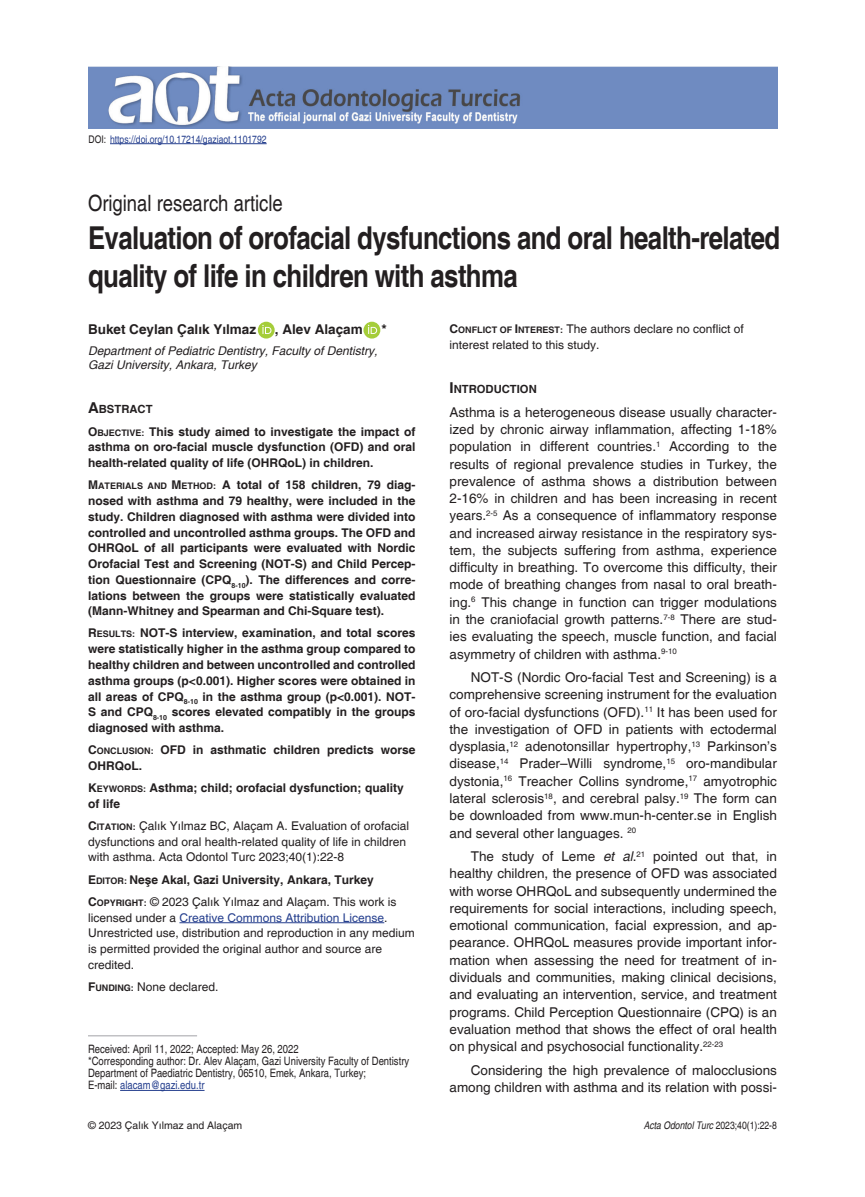
<style>
.page{position:relative;width:865px;height:1197px;background:#fff}
.page>*{position:absolute;margin:0;border:0;box-sizing:border-box;transform-origin:0 0}
.t1{font:700 condensed 31.5px/38.2px "Helvetica";letter-spacing:-.02em;color:#231f20}
.t2{font:condensed 22.5px "Helvetica";color:#231f20}
.t3{font:13.5px/17.2px "Helvetica";color:#231f20;text-align:justify}
.t4{font:700 13.5px "Helvetica";color:#231f20}
.t5{font:700 12px/15.8px "Helvetica";color:#231f20;text-align:justify}
.t6{font:12px/15.8px "Helvetica";color:#231f20}
.t7{font:italic 12px/14.2px "Helvetica";color:#231f20}
.t8{font:condensed 11.55px/12px "Helvetica";color:#231f20}
.t9{font:700 11.25px "Helvetica";color:#231f20}
.t10{font:condensed 10.5px "Helvetica";color:#253f8e}
.t11{font:italic condensed 10.5px "Helvetica";color:#231f20}
.t12{font:10.5px "Helvetica";color:#231f20}
.s1{color:#231f20}
.s2{font-size:15px}
.s3{font-size:9px}
.s4{font-weight:700}
.s5{font-weight:700;font-size:9px}
.s6{font-weight:400}
.s7{color:#253f8e}
.s8{font-style:italic}
.s9{font-style:normal}
</style>
<div class="page">
<hr style="left:179px;top:922px;width:205px;height:1px;background:#253f8e">
<hr style="left:88px;top:1035px;width:109px;height:1px;background:#acadb1">
<img style="left:88px;top:67px;width:689px;height:62px">
<hr style="left:110px;top:143px;width:157px;height:1px;background:#253f8e">
<div style="left:258px;top:322px;width:17px;height:16px;background:#a5cd3a;border-radius:50%"></div>
<svg style="left:262px;top:325px;width:10px;height:9px"></svg>
<div style="left:363px;top:322px;width:17px;height:16px;background:#a5cd3a;border-radius:50%"></div>
<svg style="left:368px;top:325px;width:9px;height:9px"></svg>
<hr style="left:120px;top:1089px;width:84px;height:1px;background:#253f8e">
<p class="t10" style="left:89px;top:133px;width:179px"><span class="s1">DOI:</span> https://doi.org/10.17214/gaziaot.1101792</p>
<h2 class="t2" style="left:88px;top:190px;width:196px">Original research article</h2>
<h1 class="t1" style="left:88px;top:219px;width:694px">Evaluation of orofacial dysfunctions and oral health-related quality of life in children with asthma</h1>
<p class="t4" style="left:88px;top:321px;width:170px">Buket Ceylan Çalık Yılmaz</p>
<p class="t4" style="left:275px;top:321px;width:89px">, Alev Alaçam</p>
<p class="t4" style="left:381px;top:321px;width:7px">*</p>
<p class="t7" style="left:88px;top:343px;width:291px">Department of Pediatric Dentistry, Faculty of Dentistry,<br>Gazi University, Ankara, Turkey</p>
<p class="t9" style="left:88px;top:402px;width:66px"><span class="s2">A</span>BSTRACT</p>
<p class="t5" style="left:88px;top:424px;width:329px">O<span class="s3">BJECTIVE:</span> This study aimed to investigate the impact of asthma on oro-facial muscle dysfunction (OFD) and oral health-related quality of life (OHRQoL) in children.</p>
<p class="t5" style="left:88px;top:477px;width:329px">M<span class="s3">ATERIALS AND</span> M<span class="s3">ETHOD:</span> A total of 158 children, 79 diag&shy;nosed with asthma and 79 healthy, were included in the study. Children diagnosed with asthma were divided into controlled and uncontrolled asthma groups. The OFD and OHRQoL of all participants were evaluated with Nordic Orofacial Test and Screening (NOT-S) and Child Percep&shy;tion Questionnaire (CPQ<sub>8-10</sub>). The differences and corre&shy;lations between the groups were statistically evaluated (Mann-Whitney and Spearman and Chi-Square test).</p>
<p class="t5" style="left:88px;top:626px;width:329px">R<span class="s3">ESULTS:</span> NOT-S interview, examination, and total scores were statistically higher in the asthma group compared to healthy children and between uncontrolled and controlled asthma groups (p&lt;0.001). Higher scores were obtained in all areas of CPQ<sub>8-10</sub> in the asthma group (p&lt;0.001). NOT-S and CPQ<sub>8-10</sub> scores elevated compatibly in the groups diagnosed with asthma.</p>
<p class="t5" style="left:88px;top:742px;width:329px">C<span class="s3">ONCLUSION:</span> OFD in asthmatic children predicts worse<br>OHRQoL.</p>
<p class="t5" style="left:88px;top:780px;width:317px">K<span class="s3">EYWORDS:</span> Asthma; child; orofacial dysfunction; quality of life</p>
<p class="t6" style="left:88px;top:818px;width:323px"><span class="s4">C</span><span class="s5">ITATION:</span> Çalık Yılmaz BC, Alaçam A. Evaluation of orofacial dysfunctions and oral health-related quality of life in children with asthma. Acta Odontol Turc 2023;40(1):22-8</p>
<p class="t5" style="left:88px;top:868px;width:310px;line-height:22.2px">E<span class="s3">DITOR:</span> Neşe Akal, Gazi University, Ankara, Turkey<br>C<span class="s3">OPYRIGHT:</span> <span class="s6">© 2023 Çalık Yılmaz and Alaçam. This work is</span></p>
<p class="t6" style="left:88px;top:909px;width:328px">licensed under a <span class="s7">Creative Commons Attribution License</span>.<br>Unrestricted use, distribution and reproduction in any medium is permitted provided the original author and source are credited.</p>
<p class="t6" style="left:88px;top:979px;width:132px"><span class="s4">F</span><span class="s5">UNDING:</span> None declared.</p>
<p class="t8" style="left:88px;top:1043px;width:323px">Received: April 11, 2022; Accepted: May 26, 2022<br>*Corresponding author: Dr. Alev Alaçam, Gazi University Faculty of Dentistry Department of Paediatric Dentistry, 06510, Emek, Ankara, Turkey;<br>E-mail: <span class="s7">alacam@gazi.edu.tr</span></p>
<p class="t6" style="left:449px;top:321px;width:296px"><span class="s4">C</span><span class="s5">ONFLICT OF</span> <span class="s4">I</span><span class="s5">NTEREST:</span> The authors declare no conflict of interest related to this study.</p>
<p class="t9" style="left:449px;top:382px;width:89px"><span class="s2">I</span>NTRODUCTION</p>
<p class="t3" style="left:449px;top:404px;width:329px">Asthma is a heterogeneous disease usually character&shy;ized by chronic airway inflammation, affecting 1-18% population in different countries.<sup>1</sup> According to the results of regional prevalence studies in Turkey, the prevalence of asthma shows a distribution between 2-16% in children and has been increasing in recent years.<sup>2-5</sup> As a consequence of inflammatory response and increased airway resistance in the respiratory sys&shy;tem, the subjects suffering from asthma, experience difficulty in breathing. To overcome this difficulty, their mode of breathing changes from nasal to oral breath&shy;ing.<sup>6</sup> This change in function can trigger modulations in the craniofacial growth patterns.<sup>7-8</sup> There are stud&shy;ies evaluating the speech, muscle function, and facial asymmetry of children with asthma.<sup>9-10</sup></p>
<p class="t3" style="left:449px;top:669px;width:329px;text-indent:21px">NOT-S (Nordic Oro-facial Test and Screening) is a comprehensive screening instrument for the evaluation of oro-facial dysfunctions (OFD).<sup>11</sup> It has been used for the investigation of OFD in patients with ectodermal dysplasia,<sup>12</sup> adenotonsillar hypertrophy,<sup>13</sup> Parkinson’s disease,<sup>14</sup> Prader–Willi syndrome,<sup>15</sup> oro-mandibular dystonia,<sup>16</sup> Treacher Collins syndrome,<sup>17</sup> amyotrophic lateral sclerosis<sup>18</sup>, and cerebral palsy.<sup>19</sup> The form can be downloaded from www.mun-h-center.se in English and several other languages. <sup>20</sup></p>
<p class="t3" style="left:449px;top:848px;width:329px;text-indent:21px">The study of Leme <span class="s8">et al</span>.<sup>21</sup> pointed out that, in healthy children, the presence of OFD was associated with worse OHRQoL and subsequently undermined the requirements for social interactions, including speech, emotional communication, facial expression, and ap&shy;pearance. OHRQoL measures provide important infor&shy;mation when assessing the need for treatment of in&shy;dividuals and communities, making clinical decisions, and evaluating an intervention, service, and treatment programs. Child Perception Questionnaire (CPQ) is an evaluation method that shows the effect of oral health on physical and psychosocial functionality.<sup>22-23</sup></p>
<p class="t3" style="left:449px;top:1061px;width:329px;text-align:right">Considering the high prevalence of malocclusions among children with asthma and its relation with possi-</p>
<p class="t12" style="left:88px;top:1118px;width:156px">© 2023 Çalık Yılmaz and Alaçam</p>
<p class="t11" style="left:644px;top:1118px;width:135px">Acta Odontol Turc <span class="s9">2023;40(1):22-8</span></p>
</div>
